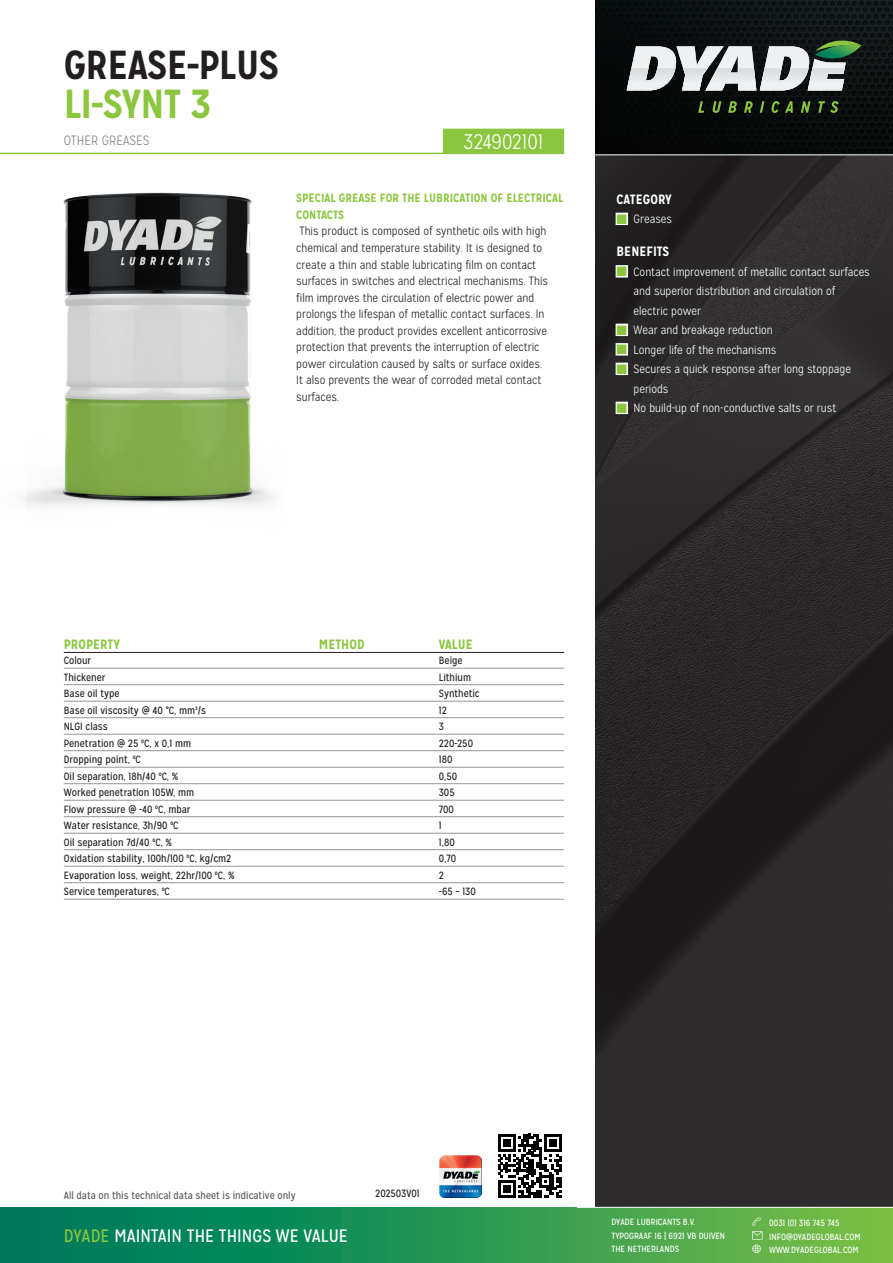
<style>
.page{position:relative;width:893px;height:1263px;background:#fff}
.page>*{position:absolute;margin:0;border:0;box-sizing:border-box;transform-origin:0 0}
.t1{font:700 40.5px "Mission Gothic";letter-spacing:-.02em;color:#231f20}
.t2{font:700 40.5px "Mission Gothic";letter-spacing:-.02em;color:#8bc63e}
.t3{font:300 21px "Mission Gothic";color:#fff}
.t4{font:18px "Mission Gothic";color:#fff}
.t5{font:700 13.5px "Mission Gothic";color:#8bc63e}
.t6{font:700 13.5px "Mission Gothic";color:#fff}
.t7{font:300 13.5px "Mission Gothic";color:#808285}
.t8{font:300 12px/16.5px "Mission Gothic";color:#231f20}
.t9{font:300 12px "Mission Gothic";color:#fff}
.t10{font:700 12px/16.5px "Mission Gothic";color:#8bc63e}
.t11{font:10.5px "Mission Gothic";color:#231f20}
.t12{font:10.5px "Mission Gothic";color:#5a5a5d}
.t13{font:9px/13.5px "Mission Gothic";color:#fff}
.s1{font-family:"European Pi Three";font-weight:400;font-size:10.5px}
.s2{color:#8bc63e}
</style>
<div class="page">
<svg style="left:595px;top:155px;width:298px;height:1052px;background:#2a2729"></svg>
<img style="left:595px;top:0;width:298px;height:154px">
<svg style="left:627px;top:40px;width:234px;height:50px;background:#8c9491"></svg>
<svg style="left:698px;top:101px;width:6px;height:12px"></svg>
<svg style="left:713px;top:101px;width:8px;height:12px"></svg>
<svg style="left:728px;top:101px;width:9px;height:12px"></svg>
<svg style="left:744px;top:101px;width:9px;height:12px"></svg>
<svg style="left:760px;top:101px;width:4px;height:12px"></svg>
<svg style="left:772px;top:101px;width:21px;height:12px"></svg>
<svg style="left:801px;top:101px;width:9px;height:12px"></svg>
<svg style="left:818px;top:101px;width:21px;height:12px"></svg>
<div style="left:0;top:1208px;width:893px;height:55px;background:linear-gradient(to right,#00745e,#73bd46)"></div>
<svg style="left:752px;top:1217px;width:10px;height:36px"></svg>
<img style="left:440px;top:1155px;width:42px;height:42px">
<svg style="left:498px;top:1134px;width:64px;height:64px"></svg>
<div style="left:446px;top:129px;width:118px;height:25px;background:#8bc63e"></div>
<img style="left:0;top:128px;width:446px;height:379px">
<hr style="left:64px;top:652px;width:500px;height:1px;background:#231f20">
<hr style="left:64px;top:668px;width:500px;height:1px;background:#939598">
<hr style="left:64px;top:684px;width:500px;height:1px;background:#939598">
<hr style="left:64px;top:701px;width:500px;height:1px;background:#939598">
<hr style="left:64px;top:717px;width:500px;height:1px;background:#939598">
<hr style="left:64px;top:734px;width:500px;height:1px;background:#939598">
<hr style="left:64px;top:750px;width:500px;height:1px;background:#939598">
<hr style="left:64px;top:767px;width:500px;height:1px;background:#939598">
<hr style="left:64px;top:783px;width:500px;height:1px;background:#939598">
<hr style="left:64px;top:800px;width:500px;height:1px;background:#939598">
<hr style="left:64px;top:816px;width:500px;height:1px;background:#939598">
<hr style="left:64px;top:833px;width:500px;height:1px;background:#939598">
<hr style="left:64px;top:849px;width:500px;height:1px;background:#939598">
<hr style="left:64px;top:866px;width:500px;height:1px;background:#939598">
<hr style="left:64px;top:882px;width:500px;height:1px;background:#939598">
<hr style="left:64px;top:899px;width:500px;height:1px;background:#939598">
<h1 class="t1" style="left:64px;top:40px;width:217px">GREASE-PLUS</h1>
<h1 class="t2" style="left:64px;top:79px;width:149px">LI-SYNT 3</h1>
<p class="t7" style="left:64px;top:132px;width:87px">OTHER GREASES</p>
<h2 class="t3" style="left:464px;top:130px;width:81px">324902101</h2>
<p class="t10" style="left:296px;top:190px;width:269px">SPECIAL GREASE FOR THE LUBRICATION OF ELECTRICAL<br>CONTACTS</p>
<p class="t8" style="left:296px;top:223px;width:253px">This product is composed of synthetic oils with high chemical and temperature stability. It is designed to create a thin and stable lubricating film on contact surfaces in switches and electrical mechanisms. This film improves the circulation of electric power and prolongs the lifespan of metallic contact surfaces. In addition, the product provides excellent anticorrosive protection that prevents the interruption of electric power circulation caused by salts or surface oxides.<br>It also prevents the wear of corroded metal contact surfaces.</p>
<p class="t6" style="left:617px;top:190px;width:57px">CATEGORY</p>
<p class="t9" style="left:617px;top:212px;width:57px"><span class="s1">N</span> Greases</p>
<p class="t6" style="left:617px;top:243px;width:54px">BENEFITS</p>
<p class="t9" style="left:617px;top:264px;width:255px"><span class="s1">N</span> Contact improvement of metallic contact surfaces</p>
<p class="t9" style="left:634px;top:284px;width:203px">and superior distribution and circulation of</p>
<p class="t9" style="left:634px;top:303px;width:69px">electric power</p>
<p class="t9" style="left:617px;top:323px;width:158px"><span class="s1">N</span> Wear and breakage reduction</p>
<p class="t9" style="left:617px;top:342px;width:161px"><span class="s1">N</span> Longer life of the mechanisms</p>
<p class="t9" style="left:617px;top:362px;width:236px"><span class="s1">N</span> Secures a quick response after long stoppage</p>
<p class="t9" style="left:634px;top:381px;width:36px">periods</p>
<p class="t9" style="left:617px;top:401px;width:221px"><span class="s1">N</span> No build-up of non-conductive salts or rust</p>
<p class="t5" style="left:64px;top:636px;width:58px">PROPERTY</p>
<p class="t5" style="left:319px;top:636px;width:47px">METHOD</p>
<p class="t5" style="left:439px;top:636px;width:36px">VALUE</p>
<p class="t11" style="left:64px;top:654px;width:29px">Colour</p>
<p class="t11" style="left:439px;top:654px;width:25px">Beige</p>
<p class="t11" style="left:64px;top:671px;width:43px">Thickener</p>
<p class="t11" style="left:439px;top:671px;width:34px">Lithium</p>
<p class="t11" style="left:64px;top:687px;width:57px">Base oil type</p>
<p class="t11" style="left:439px;top:687px;width:42px">Synthetic</p>
<p class="t11" style="left:64px;top:704px;width:144px">Base oil viscosity @ 40 °C, mm²/s</p>
<p class="t11" style="left:439px;top:704px;width:9px">12</p>
<p class="t11" style="left:64px;top:720px;width:46px">NLGI class</p>
<p class="t11" style="left:439px;top:720px;width:7px">3</p>
<p class="t11" style="left:64px;top:736px;width:129px">Penetration @ 25 ºC, x 0,1 mm</p>
<p class="t11" style="left:439px;top:736px;width:36px">220-250</p>
<p class="t11" style="left:64px;top:753px;width:79px">Dropping point, ºC</p>
<p class="t11" style="left:439px;top:753px;width:15px">180</p>
<p class="t11" style="left:64px;top:769px;width:116px">Oil separation, 18h/40 ºC, %</p>
<p class="t11" style="left:439px;top:769px;width:20px">0,50</p>
<p class="t11" style="left:64px;top:786px;width:132px">Worked penetration 105W, mm</p>
<p class="t11" style="left:439px;top:786px;width:17px">305</p>
<p class="t11" style="left:64px;top:802px;width:128px">Flow pressure @ -40 ºC, mbar</p>
<p class="t11" style="left:439px;top:802px;width:17px">700</p>
<p class="t11" style="left:64px;top:819px;width:116px">Water resistance, 3h/90 ºC</p>
<p class="t11" style="left:439px;top:819px;width:4px">1</p>
<p class="t11" style="left:64px;top:835px;width:110px">Oil separation 7d/40 ºC, %</p>
<p class="t11" style="left:439px;top:835px;width:17px">1,80</p>
<p class="t11" style="left:64px;top:852px;width:169px">Oxidation stability, 100h/100 ºC, kg/cm2</p>
<p class="t11" style="left:439px;top:852px;width:19px">0,70</p>
<p class="t11" style="left:64px;top:868px;width:172px">Evaporation loss, weight, 22hr/100 ºC, %</p>
<p class="t11" style="left:439px;top:868px;width:7px">2</p>
<p class="t11" style="left:64px;top:885px;width:108px">Service temperatures, ºC</p>
<p class="t11" style="left:439px;top:885px;width:38px">-65 – 130</p>
<p class="t12" style="left:64px;top:1189px;width:233px">All data on this technical data sheet is indicative only</p>
<p class="t11" style="left:375px;top:1187px;width:46px">202503V01</p>
<h3 class="t4" style="left:64px;top:1225px;width:286px"><span class="s2">DYADE</span> MAINTAIN THE THINGS WE VALUE</h3>
<p class="t13" style="left:611px;top:1215px;width:115px">DYADE LUBRICANTS B.V.<br>TYPOGRAAF 16 | 6921 VB DUIVEN<br>THE NETHERLANDS</p>
<p class="t13" style="left:769px;top:1216px;width:93px">0031 (0) 316 745 745<br>INFO@DYADEGLOBAL.COM<br>WWW.DYADEGLOBAL.COM</p>
</div>
